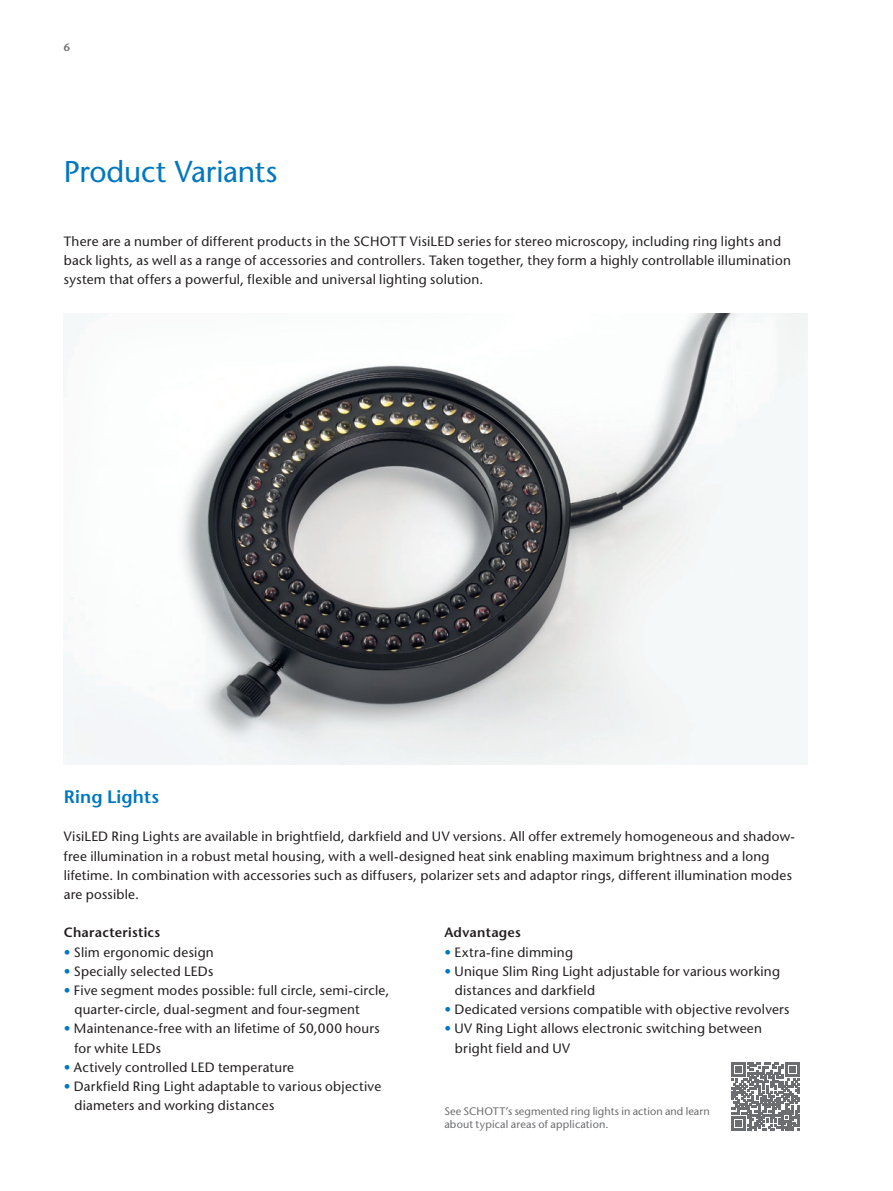
<style>
.page{position:relative;width:893px;height:1191px;background:#fff}
.page>*{position:absolute;margin:0;border:0;box-sizing:border-box;transform-origin:0 0}
.t1{font:500 30px "Stone Sans Std";letter-spacing:-.01em;color:#0077c0}
.t2{font:600 18px "Stone Sans Std";letter-spacing:.01em;color:#0077c0}
.t3{font:500 13.5px/19.2px "Stone Sans Std";letter-spacing:.015em;color:#231f20}
.t4{font:600 13.5px "Stone Sans Std";letter-spacing:.02em;color:#231f20}
.t5{font:500 10.8px/13.5px "Stone Sans Std";letter-spacing:.01em;color:#6c6d70}
.t6{font:600 10.8px "Stone Sans Std";color:#6c6d70}
.s1{color:#0077c0}
</style>
<div class="page">
<img style="left:64px;top:313px;width:744px;height:451px">
<svg style="left:731px;top:1062px;width:69px;height:68px"></svg>
<p class="t6" style="left:64px;top:40px;width:8px">6</p>
<h1 class="t1" style="left:64px;top:153px;width:215px">Product Variants</h1>
<p class="t3" style="left:64px;top:232px;width:729px">There are a number of different products in the SCHOTT VisiLED series for stereo microscopy, including ring lights and back lights, as well as a range of accessories and controllers. Taken together, they form a highly controllable illumination system that offers a powerful, flexible and universal lighting solution.</p>
<h2 class="t2" style="left:64px;top:786px;width:97px">Ring Lights</h2>
<p class="t3" style="left:64px;top:827px;width:733px">VisiLED Ring Lights are available in brightfield, darkfield and UV versions. All offer extremely homogeneous and shadow&shy;free illumination in a robust metal housing, with a well-designed heat sink enabling maximum brightness and a long lifetime. In combination with accessories such as diffusers, polarizer sets and adaptor rings, different illumination modes are possible.</p>
<p class="t4" style="left:64px;top:924px;width:98px">Characteristics</p>
<p class="t3" style="left:64px;top:942px;width:152px"><span class="s1">•</span> Slim ergonomic design</p>
<p class="t3" style="left:64px;top:961px;width:151px"><span class="s1">•</span> Specially selected LEDs</p>
<p class="t3" style="left:74px;top:980px;width:316px;text-indent:-11px"><span class="s1">•</span> Five segment modes possible: full circle, semi-circle, quarter-circle, dual-segment and four-segment</p>
<p class="t3" style="left:74px;top:1019px;width:307px;text-indent:-11px"><span class="s1">•</span> Maintenance-free with an lifetime of 50,000 hours for white LEDs</p>
<p class="t3" style="left:64px;top:1057px;width:232px"><span class="s1">•</span> Actively controlled LED temperature</p>
<p class="t3" style="left:74px;top:1076px;width:308px;text-indent:-11px"><span class="s1">•</span> Darkfield Ring Light adaptable to various objective diameters and working distances</p>
<p class="t4" style="left:444px;top:924px;width:78px">Advantages</p>
<p class="t3" style="left:444px;top:942px;width:130px"><span class="s1">•</span> Extra-fine dimming</p>
<p class="t3" style="left:455px;top:961px;width:327px;text-indent:-11px"><span class="s1">•</span> Unique Slim Ring Light adjustable for various working distances and darkfield</p>
<p class="t3" style="left:444px;top:1000px;width:347px"><span class="s1">•</span> Dedicated versions compatible with objective revolvers</p>
<p class="t3" style="left:455px;top:1019px;width:308px;text-indent:-11px"><span class="s1">•</span> UV Ring Light allows electronic switching between bright field and UV</p>
<p class="t5" style="left:444px;top:1104px;width:267px">See SCHOTT’s segmented ring lights in action and learn about typical areas of application.</p>
</div>
